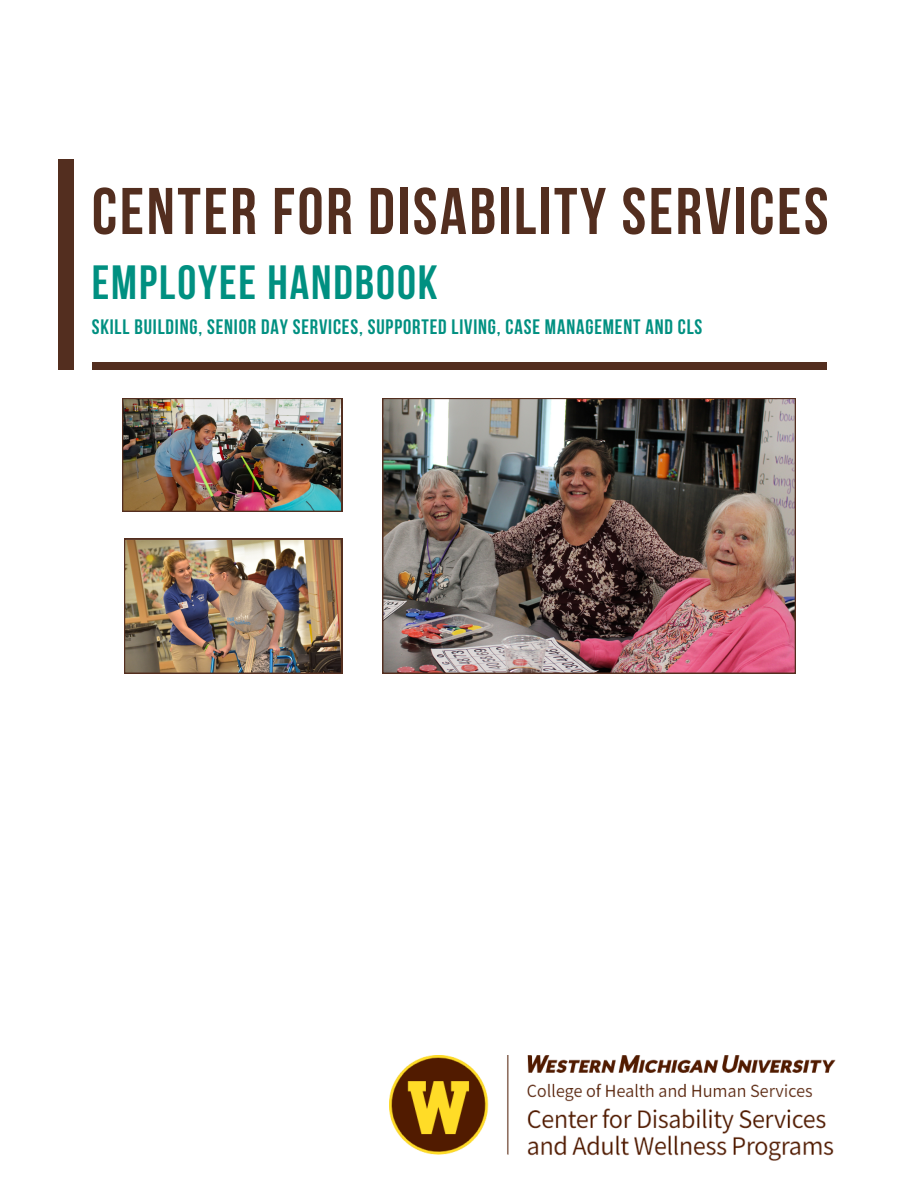
<style>
.page{position:relative;width:918px;height:1188px;background:#fff}
.page>*{position:absolute;margin:0;border:0;box-sizing:border-box;transform-origin:0 0}
.t1{font:700 65.85px "Bebas Neue";letter-spacing:.04em;color:#532e1f}
.t2{font:700 47.85px "Bebas Neue";letter-spacing:.04em;color:#009081}
.t3{font:700 20.85px "Bebas Neue";letter-spacing:.04em;color:#009081}
</style>
<div class="page">
<img style="left:390px;top:1055px;width:446px;height:106px">
<div style="left:58px;top:159px;width:16px;height:211px;background:#532e1f"></div>
<div style="left:92px;top:362px;width:734px;height:8px;background:#532e1f"></div>
<img style="left:382px;top:398px;width:414px;height:276px">
<img style="left:122px;top:398px;width:220px;height:114px">
<img style="left:124px;top:539px;width:218px;height:135px">
<p class="t1" style="left:92px;top:185px;width:738px">CENTER FOR DISABILITY SERVICES</p>
<p class="t2" style="left:92px;top:263px;width:347px">EMPLOYEE HANDBOOK</p>
<p class="t3" style="left:92px;top:318px;width:612px">SKILL BUILDING, SENIOR DAY SERVICES, SUPPORTED LIVING, CASE MANAGEMENT AND CLS</p>
</div>
